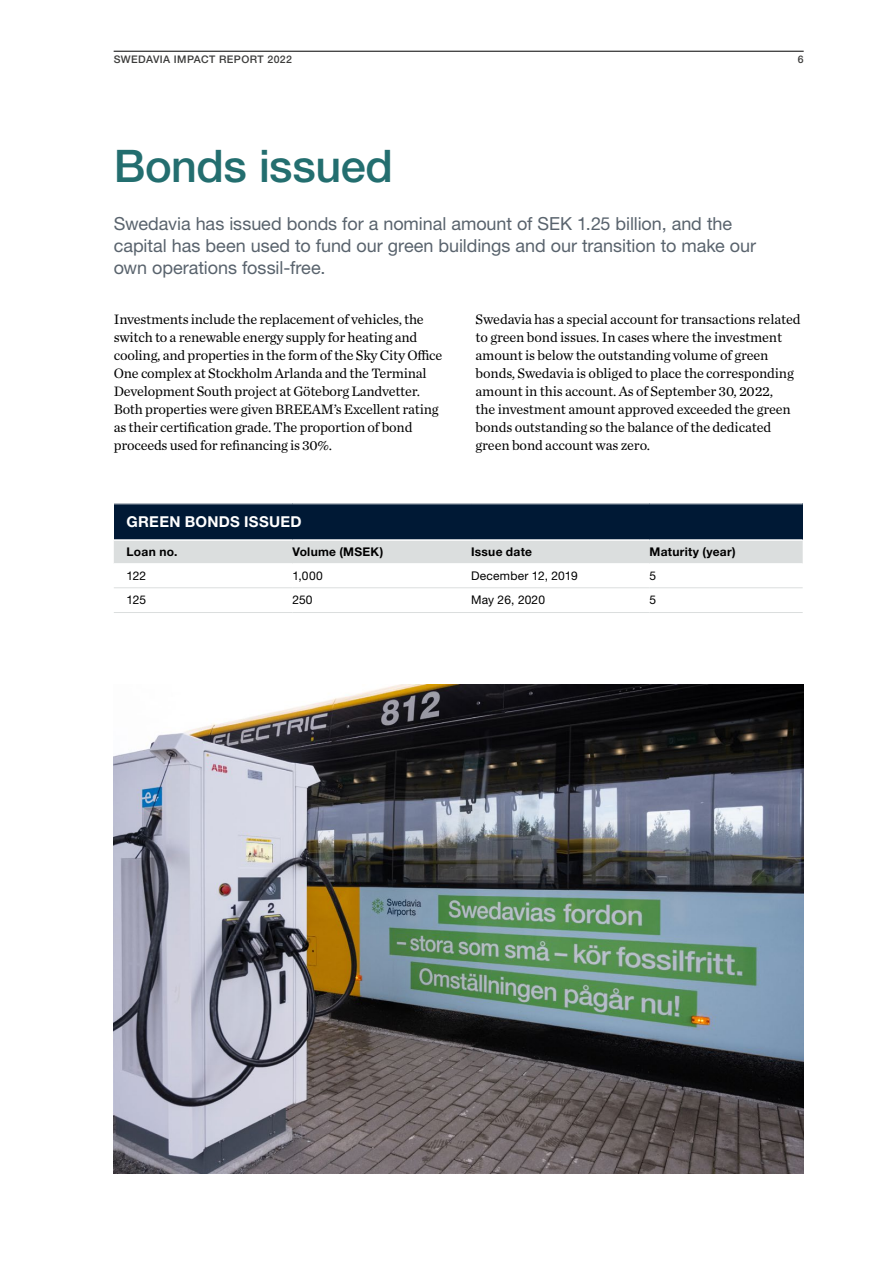
<style>
.page{position:relative;width:893px;height:1263px;background:#fff}
.page>*{position:absolute;margin:0;border:0;box-sizing:border-box;transform-origin:0 0}
.t1{font:500 45px "Helvetica Neue LT Std";letter-spacing:-.01em;color:#236e6f}
.t2{font:18px/21.6px "Helvetica Neue LT Std";letter-spacing:-.005em;color:#59636d}
.t3{font:700 15px "Helvetica Neue LT Std";letter-spacing:.02em;color:#fff}
.t4{font:14.25px/18px "Chronicle Text G1";letter-spacing:-.015em;color:#000}
.t5{font:700 12px "Helvetica Neue LT Std";letter-spacing:.025em;color:#000}
.t6{font:12px "Helvetica Neue LT Std";letter-spacing:.015em;color:#000}
.t7{font:500 10.5px "Helvetica Neue LT Std";letter-spacing:.04em;color:#3c3c3b}
</style>
<div class="page">
<hr style="left:114px;top:51px;width:690px;height:1px;background:#000">
<div style="left:114px;top:504px;width:689px;height:36px;background:#001935"></div>
<div style="left:114px;top:541px;width:689px;height:22px;background:#dbdede"></div>
<hr style="left:114px;top:539px;width:178px;height:2px;background:#fff">
<hr style="left:292px;top:539px;width:179px;height:2px;background:#fff">
<hr style="left:471px;top:539px;width:179px;height:2px;background:#fff">
<hr style="left:650px;top:539px;width:153px;height:2px;background:#fff">
<hr style="left:114px;top:587px;width:178px;height:1px;background:#dbdede">
<hr style="left:292px;top:587px;width:179px;height:1px;background:#dbdede">
<hr style="left:471px;top:587px;width:179px;height:1px;background:#dbdede">
<hr style="left:650px;top:587px;width:153px;height:1px;background:#dbdede">
<hr style="left:114px;top:612px;width:178px;height:1px;background:#dbdede">
<hr style="left:292px;top:612px;width:179px;height:1px;background:#dbdede">
<hr style="left:471px;top:612px;width:179px;height:1px;background:#dbdede">
<hr style="left:650px;top:612px;width:153px;height:1px;background:#dbdede">
<img style="left:114px;top:685px;width:689px;height:489px">
<p class="t7" style="left:114px;top:53px;width:180px">SWEDAVIA IMPACT REPORT 2022</p>
<p class="t7" style="left:798px;top:53px;width:7px">6</p>
<h1 class="t1" style="left:114px;top:139px;width:281px">Bonds issued</h1>
<p class="t2" style="left:114px;top:213px;width:644px">Swedavia has issued bonds for a nominal amount of SEK 1.25 billion, and the capital has been used to fund our green buildings and our transition to make our own operations fossil-free.</p>
<p class="t4" style="left:114px;top:309px;width:330px">Investments include the replacement of vehicles, the switch to a renewable energy supply for heating and cooling, and properties in the form of the Sky City Office One complex at Stockholm Arlanda and the Terminal Development South project at Göteborg Landvetter.<br>Both properties were given BREEAM’s Excellent rating as their certification grade. The proportion of bond proceeds used for refinancing is 30%.</p>
<p class="t4" style="left:476px;top:309px;width:326px">Swedavia has a special account for transactions related to green bond issues. In cases where the investment amount is below the outstanding volume of green bonds, Swedavia is obliged to place the corresponding amount in this account. As of September 30, 2022,<br>the investment amount approved exceeded the green bonds outstanding so the balance of the dedicated green bond account was zero.</p>
<p class="t3" style="left:127px;top:513px;width:177px">GREEN BONDS ISSUED</p>
<p class="t5" style="left:127px;top:544px;width:52px">Loan no.</p>
<p class="t5" style="left:292px;top:544px;width:92px">Volume (MSEK)</p>
<p class="t5" style="left:471px;top:544px;width:63px">Issue date</p>
<p class="t5" style="left:650px;top:544px;width:87px">Maturity (year)</p>
<p class="t6" style="left:127px;top:569px;width:21px">122</p>
<p class="t6" style="left:292px;top:569px;width:32px">1,000</p>
<p class="t6" style="left:471px;top:569px;width:108px">December 12, 2019</p>
<p class="t6" style="left:650px;top:569px;width:8px">5</p>
<p class="t6" style="left:127px;top:593px;width:21px">125</p>
<p class="t6" style="left:292px;top:593px;width:22px">250</p>
<p class="t6" style="left:471px;top:593px;width:76px">May 26, 2020</p>
<p class="t6" style="left:650px;top:593px;width:8px">5</p>
</div>
